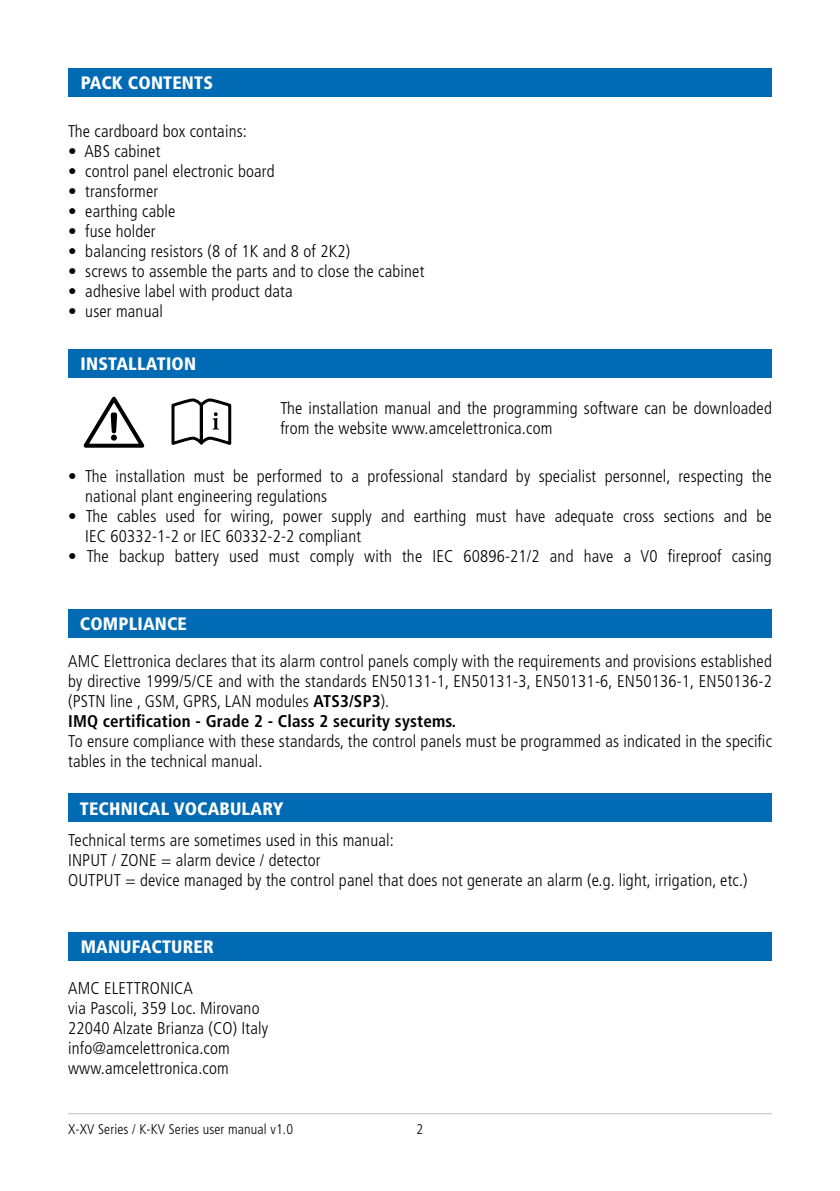
<style>
.page{position:relative;width:840px;height:1191px;background:#fff}
.page>*{position:absolute;margin:0;border:0;box-sizing:border-box;transform-origin:0 0}
.t1{font:900 condensed 18px "Frutiger LT Std";letter-spacing:.01em;color:#fff}
.t2{font:300 condensed 17px/20px "Frutiger LT Std";letter-spacing:.01em;color:#000}
.t3{font:300 condensed 14px "Frutiger LT Std";letter-spacing:.01em;color:#000}
.s1{font-weight:700}
</style>
<div class="page">
<hr style="left:68px;top:1113px;width:703px;height:1px;background:#bcbcbc">
<div style="left:68px;top:68px;width:703px;height:28px;background:#006ab4"></div>
<div style="left:68px;top:349px;width:703px;height:29px;background:#006ab4"></div>
<div style="left:68px;top:609px;width:703px;height:28px;background:#006ab4"></div>
<div style="left:68px;top:793px;width:703px;height:29px;background:#006ab4"></div>
<div style="left:68px;top:932px;width:703px;height:29px;background:#006ab4"></div>
<svg style="left:83px;top:397px;width:61px;height:51px"></svg>
<svg style="left:171px;top:398px;width:60px;height:47px"></svg>
<p class="t1" style="left:81px;top:72px;width:134px">PACK CONTENTS</p>
<p class="t2" style="left:68px;top:122px;width:180px">The cardboard box contains:</p>
<p class="t2" style="left:68px;top:142px;width:94px">• ABS cabinet</p>
<p class="t2" style="left:68px;top:161px;width:208px">• control panel electronic board</p>
<p class="t2" style="left:68px;top:181px;width:92px">• transformer</p>
<p class="t2" style="left:68px;top:201px;width:109px">• earthing cable</p>
<p class="t2" style="left:68px;top:221px;width:89px">• fuse holder</p>
<p class="t2" style="left:68px;top:241px;width:283px">• balancing resistors (8 of 1K and 8 of 2K2)</p>
<p class="t2" style="left:68px;top:261px;width:357px">• screws to assemble the parts and to close the cabinet</p>
<p class="t2" style="left:68px;top:281px;width:226px">• adhesive label with product data</p>
<p class="t2" style="left:68px;top:301px;width:96px">• user manual</p>
<p class="t1" style="left:81px;top:353px;width:117px">INSTALLATION</p>
<p class="t2" style="left:280px;top:398px;width:492px">The installation manual and the programming software can be downloaded from the website www.amcelettronica.com</p>
<p class="t2" style="left:85px;top:466px;width:688px;text-indent:-17px">• The installation must be performed to a professional standard by specialist personnel, respecting the national plant engineering regulations</p>
<p class="t2" style="left:85px;top:506px;width:687px;text-indent:-17px">• The cables used for wiring, power supply and earthing must have adequate cross sections and be<br>IEC 60332-1-2 or IEC 60332-2-2 compliant</p>
<p class="t2" style="left:68px;top:546px;width:704px">• The backup battery used must comply with the IEC 60896-21/2 and have a V0 fireproof casing</p>
<p class="t1" style="left:80px;top:612px;width:108px">COMPLIANCE</p>
<p class="t2" style="left:68px;top:651px;width:705px">AMC Elettronica declares that its alarm control panels comply with the requirements and provisions established by directive 1999/5/CE and with the standards EN50131-1, EN50131-3, EN50131-6, EN50136-1, EN50136-2 (PSTN line , GSM, GPRS, LAN modules <span class="s1">ATS3/SP3</span>).<br><span class="s1">IMQ certification - Grade 2 - Class 2 security systems.</span></p>
<p class="t2" style="left:68px;top:731px;width:705px">To ensure compliance with these standards, the control panels must be programmed as indicated in the specific tables in the technical manual.</p>
<p class="t1" style="left:80px;top:797px;width:205px">TECHNICAL VOCABULARY</p>
<p class="t2" style="left:68px;top:830px;width:680px">Technical terms are sometimes used in this manual:<br>INPUT / ZONE = alarm device / detector<br>OUTPUT = device managed by the control panel that does not generate an alarm (e.g. light, irrigation, etc.)</p>
<p class="t1" style="left:81px;top:936px;width:135px">MANUFACTURER</p>
<p class="t2" style="left:68px;top:978px;width:201px">AMC ELETTRONICA<br>via Pascoli, 359 Loc. Mirovano<br>22040 Alzate Brianza (CO) Italy info@amcelettronica.com www.amcelettronica.com</p>
<p class="t3" style="left:68px;top:1121px;width:226px">X-XV Series / K-KV Series user manual v1.0</p>
<p class="t3" style="left:416px;top:1121px;width:8px">2</p>
</div>
